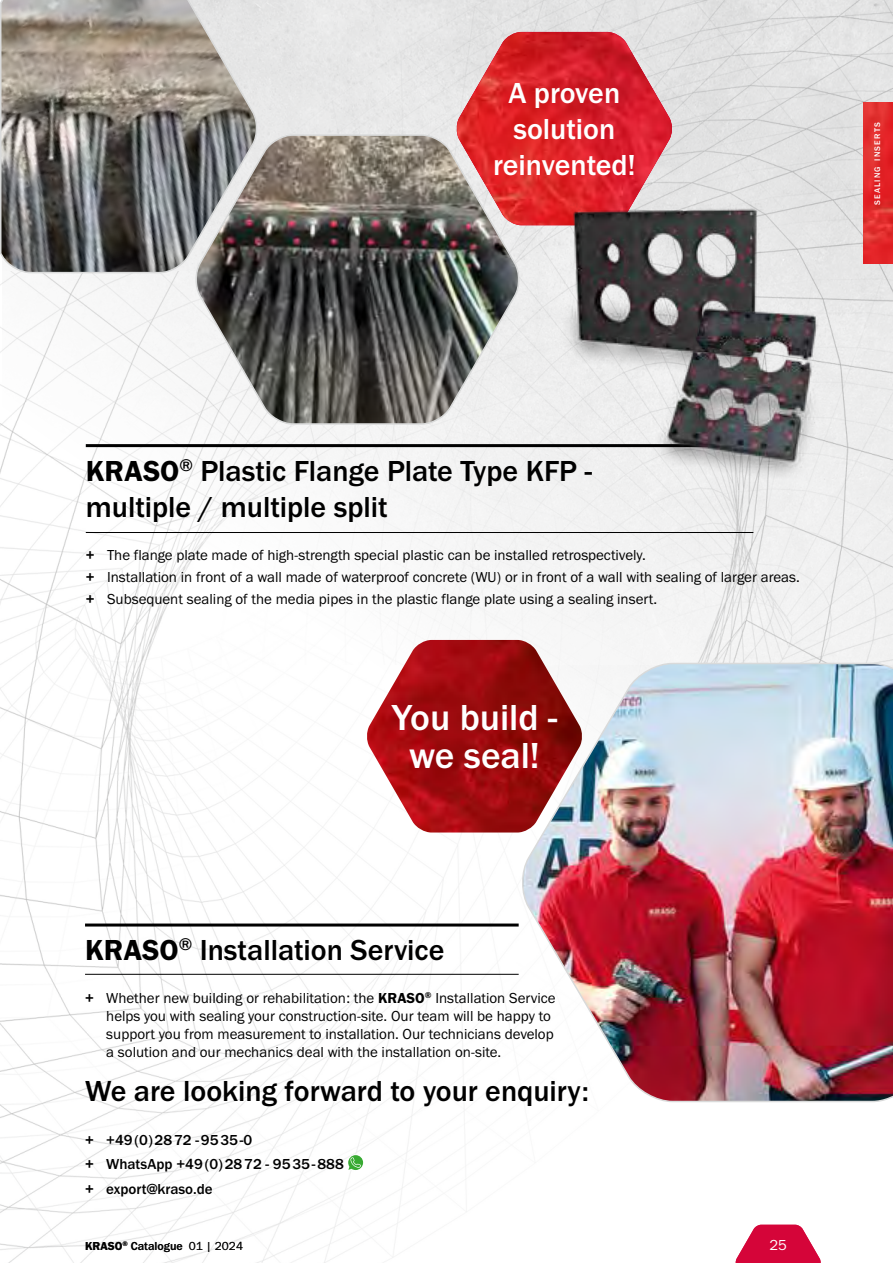
<style>
.page{position:relative;width:893px;height:1263px;background:#fff}
.page>*{position:absolute;margin:0;border:0;box-sizing:border-box;transform-origin:0 0}
.t1{font:500 37.5px/37.5px "Franklin Gothic URW";color:#fff;text-align:center}
.t2{font:500 30px/36px "Franklin Gothic URW";color:#000}
.t3{font:500 30px/36px "Franklin Gothic URW";color:#fff;text-align:center}
.t4{font:15px/18px "Franklin Gothic URW Boo";color:#000}
.t5{font:500 15px/24.5px "Franklin Gothic URW";color:#000}
.t6{font:15px "Franklin Gothic URW Boo";color:#fff}
.t7{font:500 12px "Franklin Gothic URW";color:#000}
.t8{font:500 8.4px "Franklin Gothic URW";letter-spacing:.145em;color:#fff}
.s1{font-family:"Franklin Gothic URW Dem";font-weight:400}
.s2{font-family:"Franklin Gothic URW Dem"}
.s3{font-family:"Franklin Gothic URW Boo";font-weight:400}
</style>
<div class="page">
<img style="left:0;top:664px;width:797px;height:599px">
<img style="left:0;top:0;width:893px;height:664px">
<img style="left:0;top:274px;width:44px;height:78px">
<svg style="left:348px;top:1154px;width:16px;height:17px"></svg>
<hr style="left:85px;top:923px;width:434px;height:3px;background:#000">
<hr style="left:85px;top:974px;width:434px;height:1px;background:#000">
<img style="left:519px;top:662px;width:374px;height:441px">
<img style="left:366px;top:640px;width:217px;height:192px">
<hr style="left:86px;top:444px;width:667px;height:3px;background:#000">
<hr style="left:86px;top:532px;width:667px;height:1px;background:#000">
<svg style="left:193px;top:134px;width:329px;height:291px;background:#72706c"></svg>
<svg style="left:0;top:0;width:260px;height:274px;background:#8a8682"></svg>
<img style="left:456px;top:33px;width:217px;height:192px">
<img style="left:511px;top:192px;width:319px;height:212px">
<img style="left:600px;top:288px;width:293px;height:213px">
<svg style="left:863px;top:102px;width:30px;height:162px;background:#e2292b"></svg>
<svg style="left:735px;top:1225px;width:86px;height:38px"></svg>
<h2 class="t3" style="left:493px;top:74px;width:144px">A proven solution reinvented!</h2>
<p class="t8" style="left:872px;top:205px;width:84px;rotate:-90deg">sealing inserts</p>
<h2 class="t2" style="left:86px;top:453px;width:508px"><span class="s1">KRASO</span><sup>®</sup> Plastic Flange Plate Type KFP - multiple / multiple split</h2>
<p class="t4" style="left:86px;top:543px;width:715px;line-height:22.2px"><span class="s2">+</span> The flange plate made of high-strength special plastic can be installed retrospectively.<br><span class="s2">+</span> Installation in front of a wall made of waterproof concrete (WU) or in front of a wall with sealing of larger areas. <span class="s2">+</span> Subsequent sealing of the media pipes in the plastic flange plate using a sealing insert.</p>
<h1 class="t1" style="left:392px;top:698px;width:167px">You build - we seal!</h1>
<h2 class="t2" style="left:85px;top:932px;width:361px"><span class="s1">KRASO</span><sup>®</sup> Installation Service</h2>
<p class="t4" style="left:106px;top:988px;width:451px;text-indent:-21px"><span class="s2">+</span> Whether new building or rehabilitation: the <span class="s2">KRASO</span><sup>®</sup> Installation Service helps you with sealing your construction-site. Our team will be happy to support you from measurement to installation. Our technicians develop a solution and our mechanics deal with the installation on-site.</p>
<h2 class="t2" style="left:85px;top:1073px;width:505px">We are looking forward to your enquiry:</h2>
<p class="t5" style="left:85px;top:1127px;width:260px"><span class="s1">+</span> +49(0)2872 -9535-0<br><span class="s1">+</span> WhatsApp +49(0)2872 - 9535-888 <span class="s1">+</span> export@kraso.de</p>
<p class="t7" style="left:85px;top:1239px;width:160px"><span class="s1">KRASO</span><sup>®</sup> Catalogue <span class="s3">01 | 2024</span></p>
<p class="t6" style="left:769px;top:1236px;width:19px">25</p>
</div>
